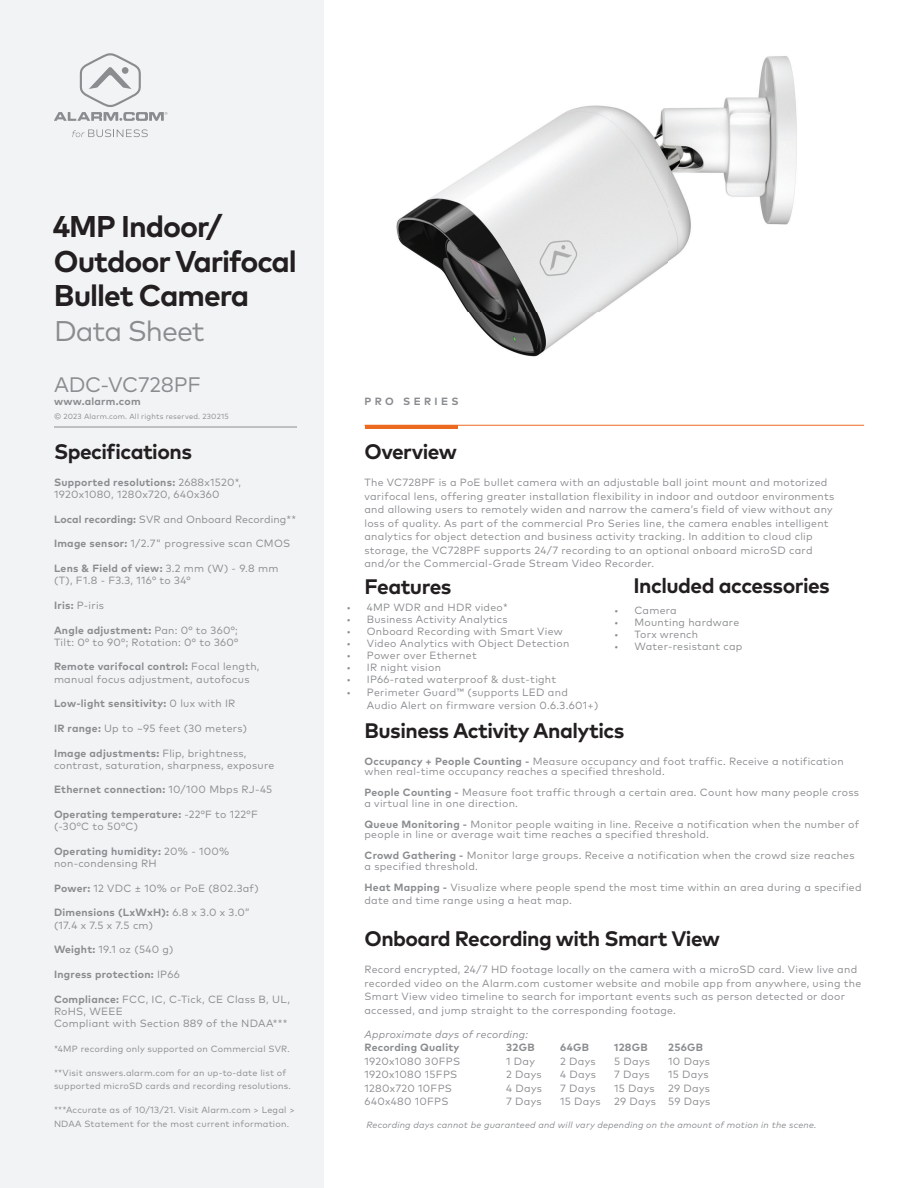
<style>
.page{position:relative;width:918px;height:1188px;background:#fff}
.page>*{position:absolute;margin:0;border:0;box-sizing:border-box;transform-origin:0 0}
.t1{font:700 30px/34.5px "Mark Pro";letter-spacing:-.035em;color:#231f20}
.t2{font:28.5px "Mark Pro";letter-spacing:-.035em;color:#8a8c8f}
.t3{font:700 21px "Mark Pro";letter-spacing:-.025em;color:#231f20}
.t4{font:21px "Mark Pro";letter-spacing:-.01em;color:#8a8c8f}
.t5{font:10.5px/13.5px "Mark Pro";letter-spacing:.025em;color:#8a8c8f}
.t6{font:700 10.5px "Mark Pro";letter-spacing:.025em;color:#8a8c8f}
.t7{font:italic 10.5px "Mark Pro";letter-spacing:.025em;color:#8a8c8f}
.t8{font:700 10.5px "Mark Pro";letter-spacing:.32em;color:#8a8c8f}
.t9{font:9px/12.3px "Mark Pro";letter-spacing:.025em;color:#8a8c8f}
.t10{font:italic 9px "Mark Pro";letter-spacing:.025em;color:#8a8c8f}
.t11{font:7.5px "Mark Pro";letter-spacing:.025em;color:#8a8c8f}
.s1{font-weight:700}
.s2{font-weight:400}
</style>
<div class="page">
<div style="left:0;top:0;width:324px;height:1188px;background:#f2f3f4"></div>
<hr style="left:365px;top:425px;width:499px;height:1px;background:#ec6a20">
<hr style="left:54px;top:427px;width:243px;height:1px;background:#8a8c8f">
<hr style="left:365px;top:426px;width:93px;height:3px;background:#ec6a20">
<svg style="left:54px;top:53px;width:113px;height:68px"></svg>
<svg style="left:72px;top:129px;width:76px;height:8px"></svg>
<img style="left:396px;top:56px;width:401px;height:301px">
<h1 class="t1" style="left:53px;top:207px;width:246px">4MP Indoor/<br>Outdoor Varifocal<br>Bullet Camera</h1>
<h2 class="t2" style="left:54px;top:309px;width:152px">Data Sheet</h2>
<h3 class="t4" style="left:54px;top:368px;width:149px">ADC-VC728PF</h3>
<p class="t6" style="left:54px;top:393px;width:88px">www.alarm.com</p>
<p class="t11" style="left:54px;top:410px;width:176px">© 2023 Alarm.com. All rights reserved. 230215</p>
<h3 class="t3" style="left:54px;top:436px;width:140px">Specifications</h3>
<p class="t5" style="left:54px;top:475px;width:189px;line-height:12.3px"><span class="s1">Supported resolutions:</span> 2688x1520*,<br>1920x1080, 1280x720, 640x360</p>
<p class="t5" style="left:54px;top:512px;width:244px"><span class="s1">Local recording:</span> SVR and Onboard Recording**</p>
<p class="t5" style="left:54px;top:536px;width:238px"><span class="s1">Image sensor:</span> 1/2.7" progressive scan CMOS</p>
<p class="t5" style="left:54px;top:561px;width:226px;line-height:12.3px"><span class="s1">Lens &amp; Field of view:</span> 3.2 mm (W) - 9.8 mm (T), F1.8 - F3.3, 116° to 34°</p>
<p class="t5" style="left:54px;top:598px;width:52px"><span class="s1">Iris:</span> P-iris</p>
<p class="t5" style="left:54px;top:623px;width:186px;line-height:12.3px"><span class="s1">Angle adjustment:</span> Pan: 0° to 360°;<br>Tilt: 0° to 90°; Rotation: 0° to 360°</p>
<p class="t5" style="left:54px;top:660px;width:207px;line-height:12.3px"><span class="s1">Remote varifocal control:</span> Focal length, manual focus adjustment, autofocus</p>
<p class="t6" style="left:54px;top:696px;width:183px">Low-light sensitivity: <span class="s2">0 lux with IR</span></p>
<p class="t5" style="left:54px;top:721px;width:194px"><span class="s1">IR range:</span> Up to ~95 feet (30 meters)</p>
<p class="t5" style="left:54px;top:746px;width:222px;line-height:12.3px"><span class="s1">Image adjustments:</span> Flip, brightness, contrast, saturation, sharpness, exposure</p>
<p class="t6" style="left:54px;top:782px;width:220px">Ethernet connection: <span class="s2">10/100 Mbps RJ-45</span></p>
<p class="t5" style="left:54px;top:807px;width:205px;line-height:12.3px"><span class="s1">Operating temperature:</span> -22°F to 122°F (-30°C to 50°C)</p>
<p class="t5" style="left:54px;top:844px;width:177px;line-height:12.3px"><span class="s1">Operating humidity:</span> 20% - 100% non-condensing RH</p>
<p class="t5" style="left:54px;top:881px;width:206px"><span class="s1">Power:</span> 12 VDC ± 10% or PoE (802.3af)</p>
<p class="t5" style="left:54px;top:906px;width:197px;line-height:12.3px"><span class="s1">Dimensions (LxWxH):</span> 6.8 x 3.0 x 3.0” (17.4 x 7.5 x 7.5 cm)</p>
<p class="t5" style="left:54px;top:942px;width:121px"><span class="s1">Weight:</span> 19.1 oz (540 g)</p>
<p class="t6" style="left:54px;top:966px;width:127px">Ingress protection: <span class="s2">IP66</span></p>
<p class="t5" style="left:54px;top:992px;width:237px;line-height:12.3px"><span class="s1">Compliance:</span> FCC, IC, C-Tick, CE Class B, UL,<br>RoHS, WEEE<br>Compliant with Section 889 of the NDAA***</p>
<p class="t9" style="left:54px;top:1042px;width:237px">*4MP recording only supported on Commercial SVR.</p>
<p class="t9" style="left:54px;top:1066px;width:238px">**Visit answers.alarm.com for an up-to-date list of supported microSD cards and recording resolutions.</p>
<p class="t9" style="left:54px;top:1103px;width:242px;line-height:13.5px">***Accurate as of 10/13/21. Visit Alarm.com &gt; Legal &gt;<br>NDAA Statement for the most current information.</p>
<p class="t8" style="left:364px;top:393px;width:96px">PRO SERIES</p>
<h3 class="t3" style="left:364px;top:436px;width:94px">Overview</h3>
<p class="t5" style="left:364px;top:475px;width:471px">The VC728PF is a PoE bullet camera with an adjustable ball joint mount and motorized varifocal lens, offering greater installation flexibility in indoor and outdoor environments and allowing users to remotely widen and narrow the camera’s field of view without any loss of quality. As part of the commercial Pro Series line, the camera enables intelligent analytics for object detection and business activity tracking. In addition to cloud clip storage, the VC728PF supports 24/7 recording to an optional onboard microSD card and/or the Commercial-Grade Stream Video Recorder.</p>
<h3 class="t3" style="left:365px;top:571px;width:88px">Features</h3>
<p class="t5" style="left:347px;top:600px;width:163px">• 4MP WDR and HDR video*</p>
<p class="t5" style="left:347px;top:612px;width:163px">• Business Activity Analytics</p>
<p class="t5" style="left:347px;top:624px;width:218px">• Onboard Recording with Smart View</p>
<p class="t5" style="left:347px;top:636px;width:224px">• Video Analytics with Object Detection</p>
<p class="t5" style="left:347px;top:648px;width:132px">• Power over Ethernet</p>
<p class="t5" style="left:347px;top:660px;width:96px">• IR night vision</p>
<p class="t5" style="left:347px;top:672px;width:211px">• IP66-rated waterproof &amp; dust-tight</p>
<p class="t5" style="left:367px;top:685px;width:233px;line-height:12.9px;text-indent:-20px">• Perimeter Guard™ (supports LED and<br>Audio Alert on firmware version 0.6.3.601+)</p>
<h3 class="t3" style="left:633px;top:570px;width:198px">Included accessories</h3>
<p class="t5" style="left:614px;top:603px;width:64px">• Camera</p>
<p class="t5" style="left:614px;top:615px;width:127px">• Mounting hardware</p>
<p class="t5" style="left:614px;top:627px;width:86px">• Torx wrench</p>
<p class="t5" style="left:614px;top:639px;width:130px">• Water-resistant cap</p>
<h3 class="t3" style="left:364px;top:714px;width:261px">Business Activity Analytics</h3>
<p class="t5" style="left:364px;top:755px;width:481px;line-height:10.5px"><span class="s1">Occupancy + People Counting -</span> Measure occupancy and foot traffic. Receive a notification when real-time occupancy reaches a specified threshold.</p>
<p class="t5" style="left:365px;top:787px;width:496px;line-height:10.5px"><span class="s1">People Counting -</span> Measure foot traffic through a certain area. Count how many people cross a virtual line in one direction.</p>
<p class="t5" style="left:365px;top:818px;width:496px;line-height:10.5px"><span class="s1">Queue Monitoring -</span> Monitor people waiting in line. Receive a notification when the number of people in line or average wait time reaches a specified threshold.</p>
<p class="t5" style="left:365px;top:849px;width:492px;line-height:10.5px"><span class="s1">Crowd Gathering -</span> Monitor large groups. Receive a notification when the crowd size reaches a specified threshold.</p>
<p class="t5" style="left:365px;top:879px;width:499px"><span class="s1">Heat Mapping -</span> Visualize where people spend the most time within an area during a specified date and time range using a heat map.</p>
<h3 class="t3" style="left:365px;top:923px;width:357px">Onboard Recording with Smart View</h3>
<p class="t5" style="left:365px;top:962px;width:498px">Record encrypted, 24/7 HD footage locally on the camera with a microSD card. View live and recorded video on the Alarm.com customer website and mobile app from anywhere, using the Smart View video timeline to search for important events such as person detected or door accessed, and jump straight to the corresponding footage.</p>
<p class="t7" style="left:365px;top:1026px;width:165px">Approximate days of recording:</p>
<p class="t6" style="left:365px;top:1040px;width:97px">Recording Quality</p>
<p class="t6" style="left:506px;top:1040px;width:30px">32GB</p>
<p class="t6" style="left:560px;top:1040px;width:30px">64GB</p>
<p class="t6" style="left:614px;top:1040px;width:35px">128GB</p>
<p class="t6" style="left:668px;top:1040px;width:36px">256GB</p>
<p class="t5" style="left:365px;top:1054px;width:97px">1920x1080 30FPS</p>
<p class="t5" style="left:506px;top:1054px;width:30px">1 Day</p>
<p class="t5" style="left:560px;top:1054px;width:37px">2 Days</p>
<p class="t5" style="left:614px;top:1054px;width:37px">5 Days</p>
<p class="t5" style="left:668px;top:1054px;width:43px">10 Days</p>
<p class="t5" style="left:365px;top:1067px;width:94px">1920x1080 15FPS</p>
<p class="t5" style="left:506px;top:1067px;width:37px">2 Days</p>
<p class="t5" style="left:560px;top:1067px;width:37px">4 Days</p>
<p class="t5" style="left:614px;top:1067px;width:37px">7 Days</p>
<p class="t5" style="left:668px;top:1067px;width:42px">15 Days</p>
<p class="t5" style="left:365px;top:1081px;width:89px">1280x720 10FPS</p>
<p class="t5" style="left:506px;top:1081px;width:37px">4 Days</p>
<p class="t5" style="left:560px;top:1081px;width:37px">7 Days</p>
<p class="t5" style="left:614px;top:1081px;width:42px">15 Days</p>
<p class="t5" style="left:668px;top:1081px;width:43px">29 Days</p>
<p class="t5" style="left:365px;top:1094px;width:86px">640x480 10FPS</p>
<p class="t5" style="left:506px;top:1094px;width:37px">7 Days</p>
<p class="t5" style="left:560px;top:1094px;width:42px">15 Days</p>
<p class="t5" style="left:614px;top:1094px;width:98px">29 Days 59 Days</p>
<p class="t10" style="left:366px;top:1118px;width:451px">Recording days cannot be guaranteed and will vary depending on the amount of motion in the scene.</p>
</div>
